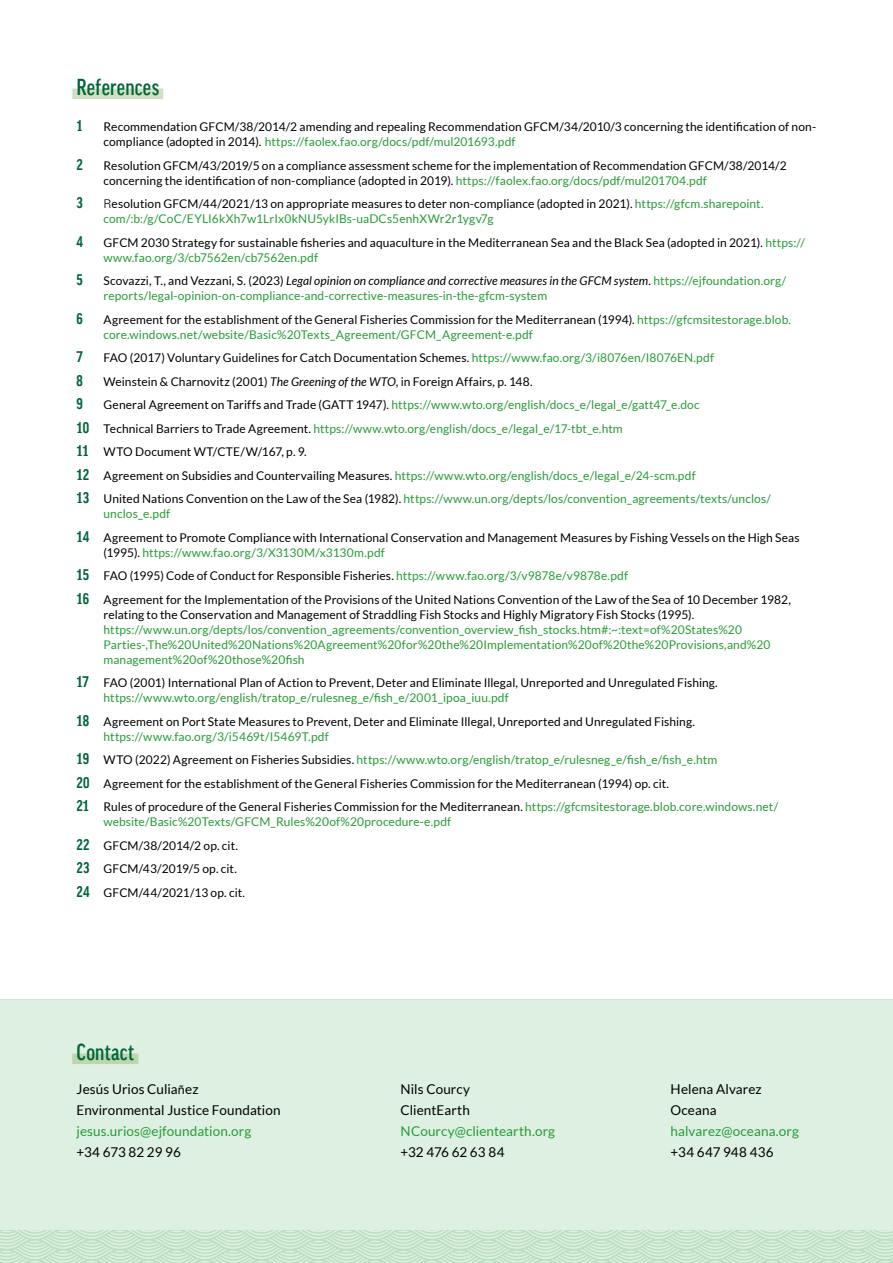
<style>
.page{position:relative;width:893px;height:1263px;background:#fff}
.page>*{position:absolute;margin:0;border:0;box-sizing:border-box;transform-origin:0 0}
.t1{font:500 22.5px "FF Good Pro Cond";letter-spacing:.015em;color:#006538}
.t2{font:700 15px "FF Good Pro Cond";color:#006538}
.t3{font:13.5px "Lato";letter-spacing:.005em;color:#000}
.t4{font:13.5px "Lato";letter-spacing:.005em;color:#289c38}
.t5{font:13.5px "Lato";letter-spacing:.025em;color:#000}
.t6{font:12px/23.5px "Lato";letter-spacing:.005em;color:#000}
.t7{font:12px/15px "Lato";letter-spacing:.01em;color:#289c38}
.s1{color:#289c38}
.s2{font-family:"Univers";font-weight:300;color:#000}
.s3{color:#000}
.s4{font-style:italic;color:#000}
.s5{font-style:italic}
.s6{font-family:"FF Good Pro Cond";font-weight:700;font-size:15px;color:#006538}
.s7{font-family:"Akzidenz Grotesk BE"}
</style>
<div class="page">
<div style="left:0;top:999px;width:893px;height:231px;background:#def0e1"></div>
<div style="left:72px;top:89px;width:91px;height:10px;background:#cfe0c3"></div>
<div style="left:72px;top:1053px;width:66px;height:11px;background:#bdd6ad"></div>
<svg style="left:0;top:1230px;width:893px;height:33px;background:#cbe7cf"></svg>
<h1 class="t1" style="left:77px;top:74px;width:84px">References</h1>
<p class="t2" style="left:77px;top:117px;width:8px">1</p>
<p class="t6" style="left:104px;top:119px;width:713px;line-height:15px">Recommendation GFCM/38/2014/2 amending and repealing Recommendation GFCM/34/2010/3 concerning the identification of non&shy;compliance (adopted in 2014). <span class="s1">https://faolex.fao.org/docs/pdf/mul201693.pdf</span></p>
<p class="t2" style="left:77px;top:156px;width:8px">2</p>
<p class="t6" style="left:104px;top:158px;width:685px;line-height:15px">Resolution GFCM/43/2019/5 on a compliance assessment scheme for the implementation of Recommendation GFCM/38/2014/2 concerning the identification of non-compliance (adopted in 2019). <span class="s1">https://faolex.fao.org/docs/pdf/mul201704.pdf</span></p>
<p class="t2" style="left:77px;top:194px;width:8px">3</p>
<p class="t7" style="left:104px;top:196px;width:661px"><span class="s2">R</span><span class="s3">esolution GFCM/44/2021/13 on appropriate measures to deter non-compliance (adopted in 2021).</span> https://gfcm.sharepoint. com/:b:/g/CoC/EYLI6kXh7w1LrIx0kNU5ykIBs-uaDCs5enhXWr2r1ygv7g</p>
<p class="t2" style="left:77px;top:233px;width:8px">4</p>
<p class="t6" style="left:104px;top:235px;width:703px;line-height:15px">GFCM 2030 Strategy for sustainable fisheries and aquaculture in the Mediterranean Sea and the Black Sea (adopted in 2021). <span class="s1">https:// www.fao.org/3/cb7562en/cb7562en.pdf</span></p>
<p class="t2" style="left:77px;top:271px;width:8px">5</p>
<p class="t7" style="left:104px;top:273px;width:684px"><span class="s3">Scovazzi, T., and Vezzani, S. (2023)</span> <span class="s4">Legal opinion on compliance and corrective measures in the GFCM system</span><span class="s3">.</span> https://ejfoundation.org/ reports/legal-opinion-on-compliance-and-corrective-measures-in-the-gfcm-system</p>
<p class="t2" style="left:77px;top:310px;width:8px">6</p>
<p class="t7" style="left:104px;top:312px;width:689px"><span class="s3">Agreement for the establishment of the General Fisheries Commission for the Mediterranean (1994).</span> https://gfcmsitestorage.blob. core.windows.net/website/Basic%20Texts_Agreement/GFCM_Agreement-e.pdf</p>
<p class="t2" style="left:77px;top:348px;width:8px">7</p>
<p class="t6" style="left:104px;top:346px;width:612px">FAO (2017) Voluntary Guidelines for Catch Documentation Schemes. <span class="s1">https://www.fao.org/3/i8076en/I8076EN.pdf</span></p>
<p class="t2" style="left:77px;top:372px;width:8px">8</p>
<p class="t6" style="left:104px;top:370px;width:431px">Weinstein &amp; Charnovitz (2001) <span class="s5">The Greening of the WTO</span>, in Foreign Affairs, p. 148.</p>
<p class="t2" style="left:77px;top:395px;width:8px">9</p>
<p class="t7" style="left:77px;top:393px;width:696px;line-height:23.5px;text-indent:27px"><span class="s3">General Agreement on Tariffs and Trade (GATT 1947).</span> https://www.wto.org/english/docs_e/legal_e/gatt47_e.doc<br><span class="s6">10</span> <span class="s3">Technical Barriers to Trade Agreement.</span> https://www.wto.org/english/docs_e/legal_e/17-tbt_e.htm<br><span class="s6">11</span> <span class="s3">WTO Document WT/CTE/W/167, p. 9.<br></span><span class="s6">12</span> <span class="s3">Agreement on Subsidies and Countervailing Measures.</span> https://www.wto.org/english/docs_e/legal_e/24-scm.pdf<br><span class="s6">13</span> <span class="s3">United Nations Convention on the Law of the Sea (1982).</span> https://www.un.org/depts/los/convention_agreements/texts/unclos/</p>
<p class="t6" style="left:77px;top:502px;width:724px;text-indent:27px"><span class="s1">unclos_e.pdf<br></span><span class="s6">14</span> Agreement to Promote Compliance with International Conservation and Management Measures by Fishing Vessels on the High Seas</p>
<p class="t6" style="left:77px;top:541px;width:716px;text-indent:27px">(1995). <span class="s1">https://www.fao.org/3/X3130M/x3130m.pdf<br></span><span class="s6">15</span> FAO (1995) Code of Conduct for Responsible Fisheries. <span class="s1">https://www.fao.org/3/v9878e/v9878e.pdf<br></span><span class="s6">16</span> Agreement for the Implementation of the Provisions of the United Nations Convention of the Law of the Sea of 10 December 1982,</p>
<p class="t6" style="left:104px;top:603px;width:592px">relating to the Conservation and Management of Straddling Fish Stocks and Highly Migratory Fish Stocks (1995).</p>
<p class="t7" style="left:104px;top:622px;width:668px">https://www.un.org/depts/los/convention_agreements/convention_overview_fish_stocks.htm#:~:text=of%20States%20<br>Parties-,The%20United%20Nations%20Agreement%20for%20the%20Implementation%20of%20the%20Provisions,and%20 management%20of%20those%20fish</p>
<p class="t6" style="left:104px;top:675px;width:616px;line-height:15px;text-indent:-27px"><span class="s6">17</span> FAO (2001) International Plan of Action to Prevent, Deter and Eliminate Illegal, Unreported and Unregulated Fishing. <span class="s1">https://www.wto.org/english/tratop_e/rulesneg_e/fish_e/2001_ipoa_iuu.pdf</span></p>
<p class="t6" style="left:104px;top:714px;width:593px;line-height:15px;text-indent:-27px"><span class="s6">18</span> Agreement on Port State Measures to Prevent, Deter and Eliminate Illegal, Unreported and Unregulated Fishing. <span class="s1">https://www.fao.org/3/i5469t/I5469T.pdf</span></p>
<p class="t6" style="left:77px;top:748px;width:703px"><span class="s6">19</span> WTO (2022) Agreement on Fisheries Subsidies. <span class="s1">https://www.wto.org/english/tratop_e/rulesneg_e/fish_e/fish_e.htm<br></span><span class="s6">20</span> Agreement for the establishment of the General Fisheries Commission for the Mediterranean (1994) op. cit.<br><span class="s6">21</span> Rules of procedure of the General Fisheries Commission for the Mediterranean. <span class="s1">https://gfcmsitestorage.blob.core.windows.net/</span></p>
<p class="t6" style="left:77px;top:810px;width:376px;text-indent:27px"><span class="s1">website/Basic%20Texts/GFCM_Rules%20of%20procedure-e.pdf </span><span class="s6">22</span> GFCM/38/2014/2 op. cit.<br><span class="s6">23</span> GFCM/43/2019/5 op. cit.<br><span class="s6">24</span> GFCM/44/2021/13 op. cit.</p>
<h1 class="t1" style="left:77px;top:1039px;width:59px">Contact</h1>
<p class="t3" style="left:77px;top:1081px;width:124px">Jesús Urios Culia<span class="s7">ñ</span>ez</p>
<p class="t3" style="left:401px;top:1081px;width:71px">Nils Courcy</p>
<p class="t3" style="left:671px;top:1081px;width:93px">Helena Alvarez</p>
<p class="t3" style="left:77px;top:1102px;width:206px">Environmental Justice Foundation</p>
<p class="t3" style="left:401px;top:1102px;width:71px">ClientEarth</p>
<p class="t3" style="left:671px;top:1102px;width:47px">Oceana</p>
<p class="t4" style="left:77px;top:1123px;width:176px">jesus.urios@ejfoundation.org</p>
<p class="t4" style="left:401px;top:1123px;width:156px">NCourcy@clientearth.org</p>
<p class="t4" style="left:671px;top:1123px;width:130px">halvarez@oceana.org</p>
<p class="t3" style="left:77px;top:1144px;width:106px">+34 673 82 29 96</p>
<p class="t3" style="left:401px;top:1144px;width:105px">+32 476 62 63 84</p>
<p class="t5" style="left:671px;top:1144px;width:105px">+34 647 948 436</p>
</div>
